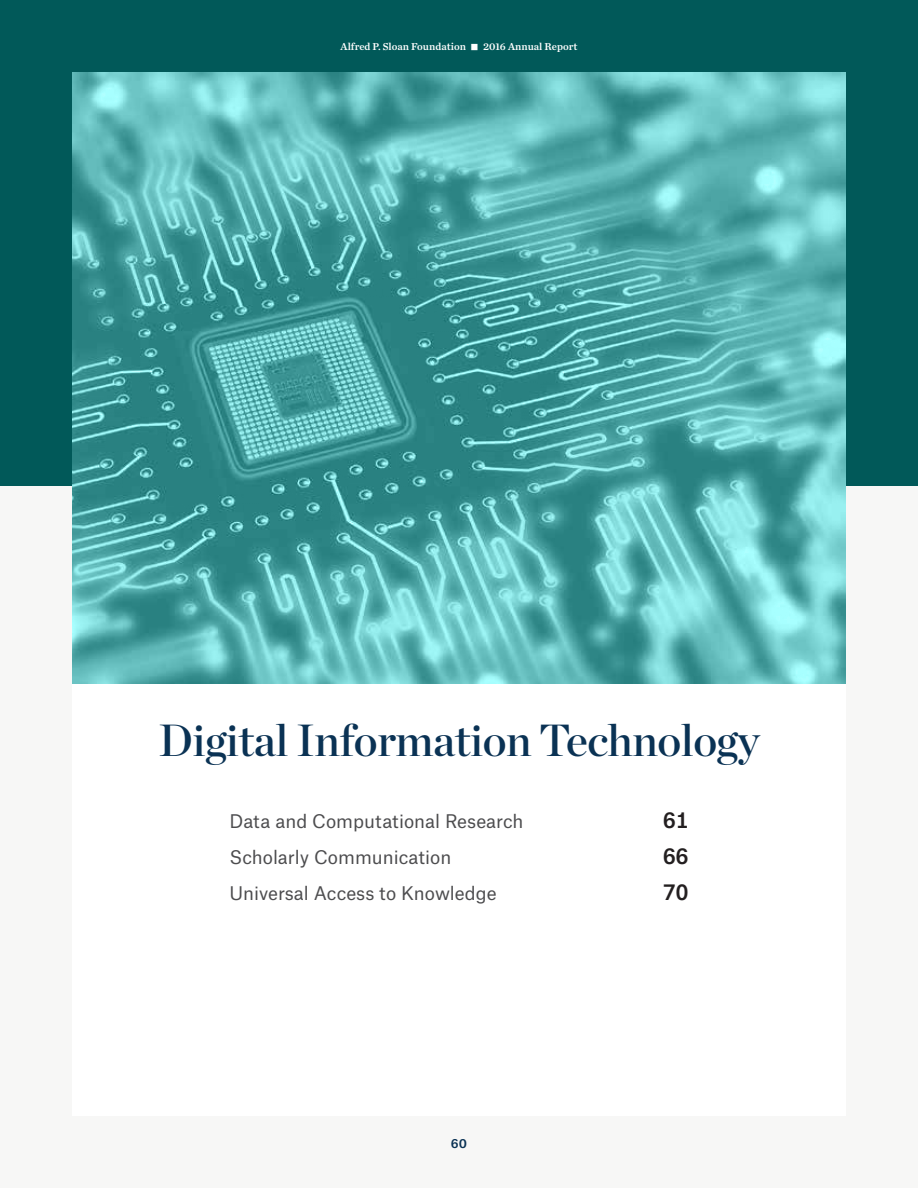
<style>
.page{position:relative;width:918px;height:1188px;background:#f7f7f6}
.page>*{position:absolute;margin:0;border:0;box-sizing:border-box;transform-origin:0 0}
.t1{font:600 45px "Chronicle Display";letter-spacing:-.01em;color:#0a3254}
.t2{font:500 21px "Atlas Grotesk";color:#231f20}
.t3{font:18px "Atlas Grotesk";color:#4d4d4f}
.t4{font:500 12px "Atlas Grotesk";color:#0a3254}
.t5{font:10.5px "Chronicle Text G1 Semi";color:#fff}
</style>
<div class="page">
<div style="left:72px;top:72px;width:774px;height:1044px;background:#fff"></div>
<div style="left:0;top:0;width:918px;height:486px;background:#015959"></div>
<svg style="left:72px;top:72px;width:774px;height:612px;background:#55adad"></svg>
<p class="t5" style="left:341px;top:38px;width:127px">Alfred P. Sloan Foundation</p>
<p class="t5" style="left:483px;top:38px;width:96px">2016 Annual Report</p>
<h1 class="t1" style="left:158px;top:712px;width:603px">Digital Information Technology</h1>
<p class="t3" style="left:230px;top:807px;width:296px">Data and Computational Research</p>
<p class="t2" style="left:663px;top:803px;width:27px">61</p>
<p class="t3" style="left:230px;top:843px;width:223px">Scholarly Communication</p>
<p class="t2" style="left:663px;top:839px;width:27px">66</p>
<p class="t3" style="left:230px;top:879px;width:269px">Universal Access to Knowledge</p>
<p class="t2" style="left:663px;top:875px;width:27px">70</p>
<p class="t4" style="left:451px;top:1133px;width:18px">60</p>
</div>
